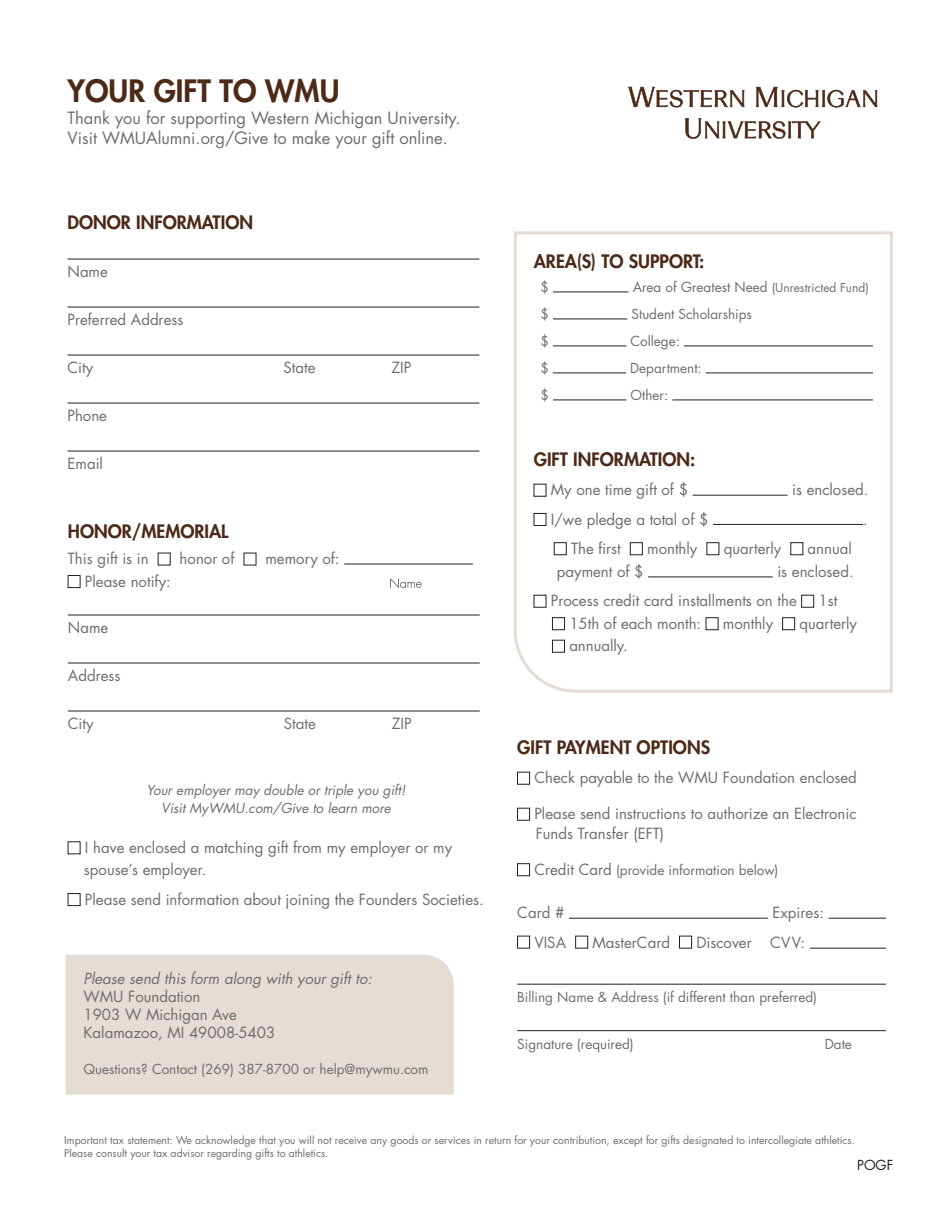
<style>
.page{position:relative;width:945px;height:1215px;background:#fff}
.page>*{position:absolute;margin:0;border:0;box-sizing:border-box;transform-origin:0 0}
.t1{font:800 30px "Futura Std";color:#4d2917}
.t2{font:800 18px "Futura Std";color:#4d2917}
.t3{font:16.5px "Futura Std";color:#6c6d70}
.t4{font:15px/19.5px "Futura Std";color:#6c6d70}
.t5{font:italic 15px "Futura Std";color:#6c6d70}
.t6{font:13.5px "Futura Std";color:#6c6d70}
.t7{font:italic 13.5px "Futura Std";color:#6c6d70}
.t8{font:13.5px "Futura Std";color:#231f20}
.t9{font:10.5px/13.5px "Futura Std";color:#6c6d70}
.s1{font-size:12px}
.s2{font-size:15px}
</style>
<div class="page">
<svg style="left:514px;top:231px;width:379px;height:462px"></svg>
<div style="left:66px;top:955px;width:388px;height:140px;background:#e5dcd5"></div>
<hr style="left:68px;top:259px;width:411px;height:1px;background:#231f20">
<hr style="left:68px;top:307px;width:411px;height:1px;background:#231f20">
<hr style="left:68px;top:355px;width:411px;height:1px;background:#231f20">
<hr style="left:68px;top:403px;width:411px;height:1px;background:#231f20">
<hr style="left:68px;top:451px;width:411px;height:1px;background:#231f20">
<div style="left:517px;top:772px;width:13px;height:12px;border:1px solid #231f20"></div>
<div style="left:517px;top:808px;width:13px;height:12px;border:1px solid #231f20"></div>
<div style="left:517px;top:863px;width:13px;height:13px;border:1px solid #231f20"></div>
<hr style="left:569px;top:918px;width:199px;height:1px;background:#231f20">
<hr style="left:829px;top:918px;width:57px;height:1px;background:#231f20">
<div style="left:517px;top:936px;width:13px;height:12px;border:1px solid #231f20"></div>
<div style="left:575px;top:936px;width:13px;height:12px;border:1px solid #231f20"></div>
<div style="left:679px;top:936px;width:13px;height:12px;border:1px solid #231f20"></div>
<hr style="left:810px;top:948px;width:76px;height:1px;background:#231f20">
<hr style="left:517px;top:984px;width:369px;height:1px;background:#231f20">
<hr style="left:517px;top:1030px;width:369px;height:1px;background:#231f20">
<hr style="left:553px;top:292px;width:76px;height:1px;background:#231f20">
<hr style="left:553px;top:319px;width:74px;height:1px;background:#231f20">
<hr style="left:553px;top:346px;width:73px;height:1px;background:#231f20">
<hr style="left:684px;top:346px;width:189px;height:1px;background:#231f20">
<hr style="left:553px;top:373px;width:73px;height:1px;background:#231f20">
<hr style="left:706px;top:373px;width:167px;height:1px;background:#231f20">
<hr style="left:553px;top:400px;width:73px;height:1px;background:#231f20">
<hr style="left:672px;top:400px;width:201px;height:1px;background:#231f20">
<hr style="left:693px;top:495px;width:95px;height:1px;background:#231f20">
<div style="left:534px;top:513px;width:12px;height:13px;border:1px solid #231f20"></div>
<hr style="left:713px;top:524px;width:150px;height:1px;background:#231f20">
<div style="left:554px;top:542px;width:12px;height:13px;border:1px solid #231f20"></div>
<div style="left:630px;top:542px;width:13px;height:13px;border:1px solid #231f20"></div>
<div style="left:707px;top:542px;width:12px;height:13px;border:1px solid #231f20"></div>
<div style="left:791px;top:542px;width:12px;height:13px;border:1px solid #231f20"></div>
<hr style="left:648px;top:577px;width:125px;height:1px;background:#231f20">
<div style="left:801px;top:595px;width:13px;height:12px;border:1px solid #231f20"></div>
<div style="left:552px;top:617px;width:13px;height:13px;border:1px solid #231f20"></div>
<div style="left:706px;top:617px;width:12px;height:13px;border:1px solid #231f20"></div>
<div style="left:782px;top:617px;width:13px;height:13px;border:1px solid #231f20"></div>
<div style="left:552px;top:640px;width:13px;height:12px;border:1px solid #231f20"></div>
<hr style="left:344px;top:564px;width:129px;height:1px;background:#231f20">
<div style="left:68px;top:575px;width:12px;height:13px;border:1px solid #231f20"></div>
<hr style="left:68px;top:615px;width:412px;height:1px;background:#231f20">
<hr style="left:68px;top:663px;width:412px;height:1px;background:#231f20">
<hr style="left:68px;top:711px;width:412px;height:1px;background:#231f20">
<div style="left:68px;top:893px;width:12px;height:13px;border:1px solid #231f20"></div>
<svg style="left:685px;top:118px;width:136px;height:21px"></svg>
<svg style="left:628px;top:87px;width:117px;height:21px"></svg>
<svg style="left:756px;top:87px;width:121px;height:21px"></svg>
<svg style="left:390px;top:578px;width:32px;height:10px"></svg>
<p class="t1" style="left:68px;top:72px;width:274px">YOUR GIFT TO WMU</p>
<p class="t3" style="left:68px;top:108px;width:395px">Thank you for supporting Western Michigan University.</p>
<p class="t3" style="left:68px;top:127px;width:382px">Visit WMUAlumni.org/Give to make your gift online.</p>
<p class="t2" style="left:68px;top:211px;width:187px">DONOR INFORMATION</p>
<p class="t4" style="left:68px;top:262px;width:42px">Name</p>
<p class="t4" style="left:68px;top:310px;width:117px">Preferred Address</p>
<p class="t4" style="left:68px;top:358px;width:27px">City</p>
<p class="t4" style="left:284px;top:358px;width:34px">State</p>
<p class="t4" style="left:392px;top:358px;width:21px">ZIP</p>
<p class="t4" style="left:68px;top:406px;width:41px">Phone</p>
<p class="t4" style="left:68px;top:454px;width:37px">Email</p>
<p class="t2" style="left:68px;top:520px;width:162px">HONOR/MEMORIAL</p>
<p class="t4" style="left:68px;top:549px;width:82px">This gift is in</p>
<p class="t4" style="left:180px;top:549px;width:56px">honor of</p>
<p class="t4" style="left:265px;top:549px;width:76px">memory of:</p>
<p class="t4" style="left:85px;top:572px;width:87px">Please notify:</p>
<p class="t4" style="left:68px;top:618px;width:42px">Name</p>
<p class="t4" style="left:68px;top:666px;width:54px">Address</p>
<p class="t4" style="left:68px;top:714px;width:27px">City</p>
<p class="t4" style="left:284px;top:714px;width:34px">State</p>
<p class="t4" style="left:392px;top:714px;width:21px">ZIP</p>
<p class="t7" style="left:146px;top:782px;width:261px">Your employer may double or triple you gift!</p>
<p class="t7" style="left:161px;top:800px;width:231px">Visit MyWMU.com/Give to learn more</p>
<p class="t4" style="left:84px;top:836px;width:370px;line-height:22.5px">I have enclosed a matching gift from my employer or my spouse’s employer.</p>
<p class="t4" style="left:85px;top:890px;width:400px">Please send information about joining the Founders Societies.</p>
<p class="t5" style="left:83px;top:969px;width:290px">Please send this form along with your gift to:</p>
<p class="t4" style="left:83px;top:987px;width:119px">WMU Foundation</p>
<p class="t4" style="left:83px;top:1005px;width:155px">1903 W Michigan Ave</p>
<p class="t4" style="left:83px;top:1023px;width:193px">Kalamazoo, MI 49008-5403</p>
<p class="t6" style="left:83px;top:1061px;width:347px">Questions? Contact (269) 387-8700 or help@mywmu.com</p>
<p class="t2" style="left:534px;top:250px;width:172px">AREA(S) TO SUPPORT:</p>
<p class="t6" style="left:541px;top:279px;width:10px">$</p>
<p class="t6" style="left:633px;top:279px;width:238px">Area of Greatest Need <span class="s1">(Unrestricted Fund)</span></p>
<p class="t6" style="left:541px;top:306px;width:10px">$</p>
<p class="t6" style="left:632px;top:306px;width:122px">Student Scholarships</p>
<p class="t6" style="left:541px;top:333px;width:10px">$</p>
<p class="t6" style="left:631px;top:333px;width:51px">College:</p>
<p class="t6" style="left:541px;top:360px;width:10px">$</p>
<p class="t6" style="left:630px;top:360px;width:73px">Department:</p>
<p class="t6" style="left:541px;top:387px;width:10px">$</p>
<p class="t6" style="left:631px;top:387px;width:39px">Other:</p>
<p class="t2" style="left:534px;top:448px;width:163px">GIFT INFORMATION:</p>
<p class="t4" style="left:551px;top:480px;width:139px">My one time gift of $</p>
<p class="t4" style="left:792px;top:480px;width:78px">is enclosed.</p>
<p class="t4" style="left:551px;top:510px;width:159px">I/we pledge a total of $</p>
<p class="t4" style="left:863px;top:510px;width:6px">.</p>
<p class="t4" style="left:571px;top:539px;width:51px">The first</p>
<p class="t4" style="left:647px;top:539px;width:52px">monthly</p>
<p class="t4" style="left:724px;top:539px;width:59px">quarterly</p>
<p class="t4" style="left:808px;top:539px;width:46px">annual</p>
<p class="t4" style="left:557px;top:562px;width:88px">payment of $</p>
<p class="t4" style="left:777px;top:562px;width:78px">is enclosed.</p>
<p class="t4" style="left:551px;top:591px;width:247px">Process credit card installments on the</p>
<p class="t4" style="left:819px;top:591px;width:20px">1st</p>
<p class="t4" style="left:569px;top:614px;width:133px">15th of each month:</p>
<p class="t4" style="left:723px;top:614px;width:52px">monthly</p>
<p class="t4" style="left:800px;top:614px;width:59px">quarterly</p>
<p class="t4" style="left:569px;top:636px;width:60px">annually.</p>
<p class="t2" style="left:517px;top:736px;width:194px">GIFT PAYMENT OPTIONS</p>
<p class="t4" style="left:534px;top:768px;width:324px">Check payable to the WMU Foundation enclosed</p>
<p class="t4" style="left:534px;top:804px;width:324px">Please send instructions to authorize an Electronic<br>Funds Transfer (EFT)</p>
<p class="t6" style="left:534px;top:861px;width:246px"><span class="s2">Credit Card</span> (provide information below)</p>
<p class="t4" style="left:517px;top:903px;width:48px">Card #</p>
<p class="t4" style="left:772px;top:903px;width:53px">Expires:</p>
<p class="t4" style="left:534px;top:933px;width:33px">VISA</p>
<p class="t4" style="left:593px;top:933px;width:79px">MasterCard</p>
<p class="t4" style="left:696px;top:933px;width:110px">Discover CVV:</p>
<p class="t6" style="left:517px;top:989px;width:301px">Billing Name &amp; Address (if different than preferred)</p>
<p class="t6" style="left:517px;top:1035px;width:118px">Signature (required)</p>
<p class="t6" style="left:825px;top:1035px;width:29px">Date</p>
<p class="t9" style="left:64px;top:1133px;width:792px">Important tax statement: We acknowledge that you will not receive any goods or services in return for your contribution, except for gifts designated to intercollegiate athletics.<br>Please consult your tax advisor regarding gifts to athletics.</p>
<p class="t8" style="left:857px;top:1156px;width:37px">POGF</p>
</div>
